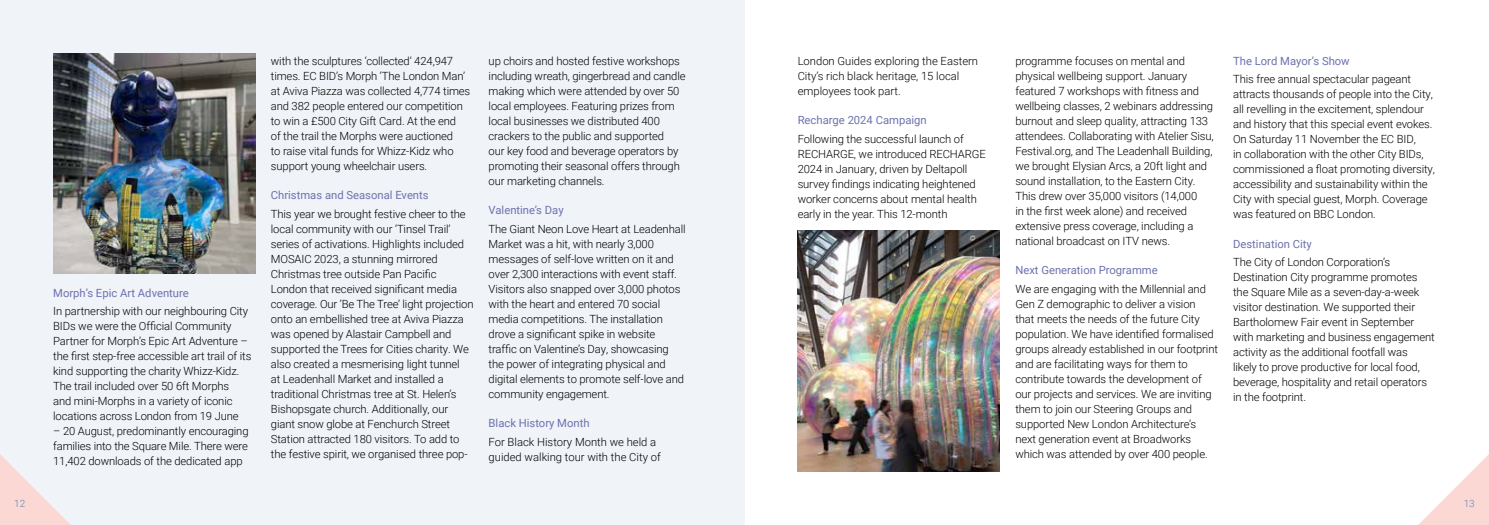
<style>
.page{position:relative;width:1489px;height:525px;background:#fff}
.page>*{position:absolute;margin:0;border:0;box-sizing:border-box;transform-origin:0 0}
.t1{font:300 11.25px/15px "Roboto";letter-spacing:-.01em;color:#000}
.t2{font:11.25px "Roboto";color:#6c72ae}
.t3{font:300 10px "Roboto";color:#5e8ab5}
</style>
<div class="page">
<div style="left:0;top:0;width:744px;height:524px;background:#f0f3f8"></div>
<img style="left:53px;top:53px;width:202px;height:220px">
<img style="left:797px;top:230px;width:202px;height:241px">
<svg style="left:1419px;top:455px;width:69px;height:69px"></svg>
<svg style="left:0;top:454px;width:70px;height:70px"></svg>
<p class="t2" style="left:53px;top:284px;width:137px">Morph’s Epic Art Adventure</p>
<p class="t1" style="left:53px;top:303px;width:200px">In partnership with our neighbouring City BIDs we were the Official Community Partner for Morph’s Epic Art Adventure – the first step-free accessible art trail of its kind supporting the charity Whizz-Kidz.<br>The trail included over 50 6ft Morphs<br>and mini-Morphs in a variety of iconic locations across London from 19 June</p>
<p class="t1" style="left:53px;top:423px;width:197px;text-align:justify">– 20 August, predominantly encouraging families into the Square Mile. There were 11,402 downloads of the dedicated app</p>
<p class="t1" style="left:271px;top:53px;width:201px">with the sculptures ‘collected’ 424,947 times. EC BID’s Morph ‘The London Man’ at Aviva Piazza was collected 4,774 times and 382 people entered our competition to win a £500 City Gift Card. At the end<br>of the trail the Morphs were auctioned<br>to raise vital funds for Whizz-Kidz who support young wheelchair users.</p>
<p class="t2" style="left:271px;top:187px;width:159px">Christmas and Seasonal Events</p>
<p class="t1" style="left:271px;top:206px;width:204px">This year we brought festive cheer to the local community with our ‘Tinsel Trail’ series of activations. Highlights included MOSAIC 2023, a stunning mirrored Christmas tree outside Pan Pacific London that received significant media coverage. Our ‘Be The Tree’ light projection onto an embellished tree at Aviva Piazza was opened by Alastair Campbell and supported the Trees for Cities charity. We also created a mesmerising light tunnel<br>at Leadenhall Market and installed a traditional Christmas tree at St. Helen’s Bishopsgate church. Additionally, our giant snow globe at Fenchurch Street Station attracted 180 visitors. To add to the festive spirit, we organised three pop-</p>
<p class="t1" style="left:488px;top:53px;width:198px">up choirs and hosted festive workshops including wreath, gingerbread and candle making which were attended by over 50 local employees. Featuring prizes from local businesses we distributed 400 crackers to the public and supported<br>our key food and beverage operators by promoting their seasonal offers through our marketing channels.</p>
<p class="t2" style="left:488px;top:202px;width:77px">Valentine’s Day</p>
<p class="t1" style="left:488px;top:221px;width:198px">The Giant Neon Love Heart at Leadenhall Market was a hit, with nearly 3,000 messages of self-love written on it and over 2,300 interactions with event staff.<br>Visitors also snapped over 3,000 photos with the heart and entered 70 social media competitions. The installation drove a significant spike in website traffic on Valentine’s Day, showcasing the power of integrating physical and digital elements to promote self-love and community engagement.</p>
<p class="t2" style="left:488px;top:415px;width:102px">Black History Month</p>
<p class="t1" style="left:488px;top:433px;width:174px">For Black History Month we held a guided walking tour with the City of</p>
<p class="t1" style="left:797px;top:53px;width:182px">London Guides exploring the Eastern<br>City’s rich black heritage, 15 local employees took part.</p>
<p class="t2" style="left:797px;top:112px;width:131px">Recharge 2024 Campaign</p>
<p class="t1" style="left:797px;top:131px;width:190px">Following the successful launch of RECHARGE, we introduced RECHARGE 2024 in January, driven by Deltapoll survey findings indicating heightened worker concerns about mental health early in the year. This 12-month</p>
<p class="t1" style="left:1015px;top:53px;width:200px">programme focuses on mental and physical wellbeing support. January featured 7 workshops with fitness and wellbeing classes, 2 webinars addressing burnout and sleep quality, attracting 133 attendees. Collaborating with Atelier Sisu, Festival.org, and The Leadenhall Building, we brought Elysian Arcs, a 20ft light and sound installation, to the Eastern City.<br>This drew over 35,000 visitors (14,000<br>in the first week alone) and received extensive press coverage, including a national broadcast on ITV news.</p>
<p class="t2" style="left:1015px;top:262px;width:144px">Next Generation Programme</p>
<p class="t1" style="left:1015px;top:280px;width:204px">We are engaging with the Millennial and Gen Z demographic to deliver a vision<br>that meets the needs of the future City population. We have identified formalised groups already established in our footprint and are facilitating ways for them to contribute towards the development of our projects and services. We are inviting them to join our Steering Groups and supported New London Architecture’s next generation event at Broadworks which was attended by over 400 people.</p>
<p class="t2" style="left:1232px;top:53px;width:118px">The Lord Mayor’s Show</p>
<p class="t1" style="left:1232px;top:71px;width:203px">This free annual spectacular pageant attracts thousands of people into the City, all revelling in the excitement, splendour and history that this special event evokes.<br>On Saturday 11 November the EC BID,<br>in collaboration with the other City BIDs, commissioned a float promoting diversity, accessibility and sustainability within the City with special guest, Morph. Coverage was featured on BBC London.</p>
<p class="t2" style="left:1232px;top:235px;width:80px">Destination City</p>
<p class="t1" style="left:1232px;top:254px;width:203px">The City of London Corporation’s Destination City programme promotes the Square Mile as a seven-day-a-week visitor destination. We supported their Bartholomew Fair event in September with marketing and business engagement activity as the additional footfall was<br>likely to prove productive for local food, beverage, hospitality and retail operators in the footprint.</p>
<p class="t3" style="left:14px;top:496px;width:13px">12</p>
<p class="t3" style="left:1463px;top:496px;width:13px">13</p>
</div>
